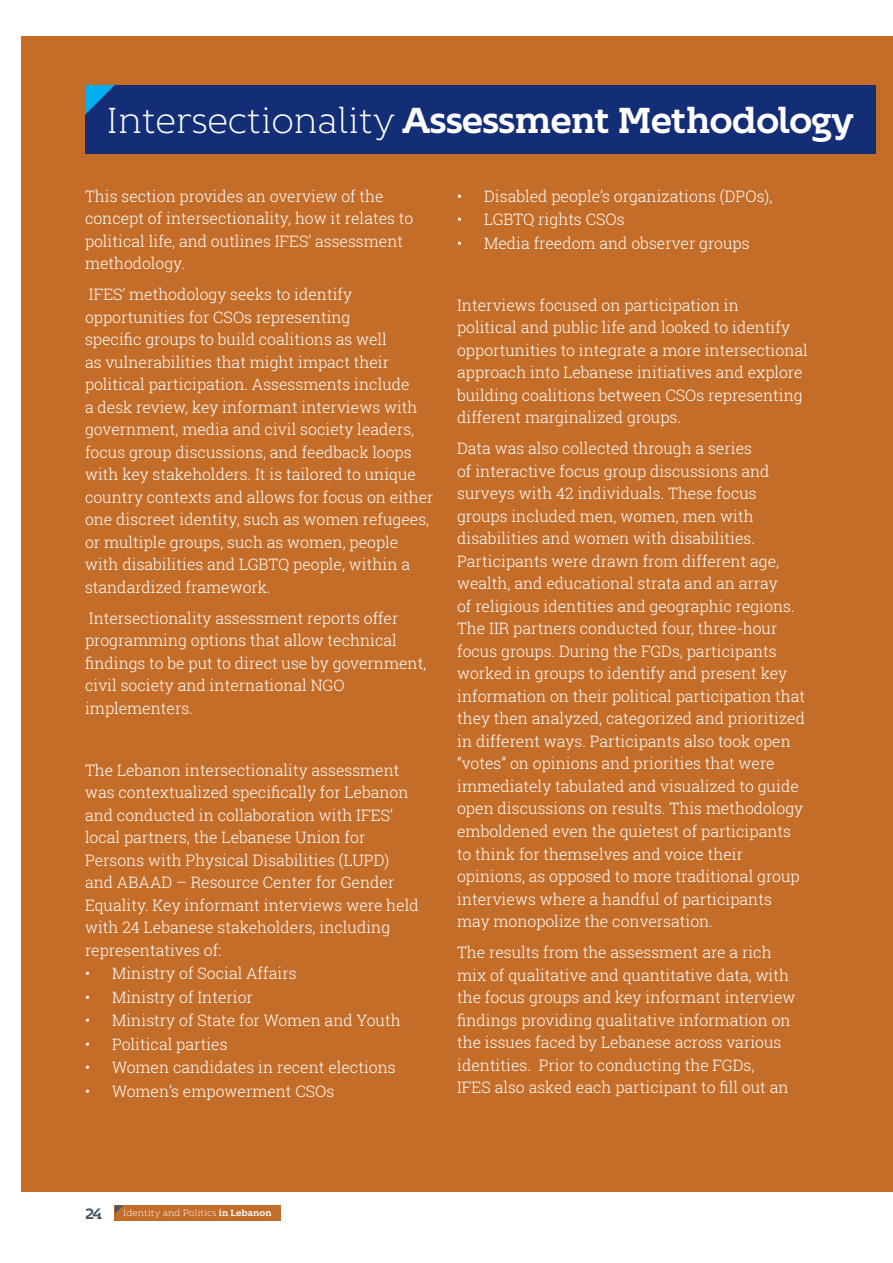
<style>
.page{position:relative;width:893px;height:1263px;background:#fff}
.page>*{position:absolute;margin:0;border:0;box-sizing:border-box;transform-origin:0 0}
.t1{font:700 36px "Kontrapunkt Bob";letter-spacing:-.03em;color:#fff}
.t2{font:300 15.75px/22.5px "Roboto Slab";color:#fff}
.t3{font:700 15px "Kontrapunkt Bob";color:#475765}
.t4{font:300 9px "Kontrapunkt Bob";color:#fff}
.s1{font-weight:300}
.s2{font-weight:700}
</style>
<div class="page">
<div style="left:115px;top:1205px;width:166px;height:15px;background:#c46d29"></div>
<svg style="left:115px;top:1205px;width:8px;height:9px"></svg>
<div style="left:21px;top:36px;width:872px;height:1155px;background:#c46d29"></div>
<div style="left:85px;top:85px;width:790px;height:69px;background:#132d77"></div>
<svg style="left:85px;top:85px;width:30px;height:30px"></svg>
<h1 class="t1" style="left:106px;top:99px;width:749px"><span class="s1">Intersectionality</span> Assessment Methodology</h1>
<p class="t2" style="left:85px;top:184px;width:330px">This section provides an overview of the concept of intersectionality, how it relates to political life, and outlines IFES’ assessment methodology.</p>
<p class="t2" style="left:85px;top:283px;width:350px">IFES’ methodology seeks to identify opportunities for CSOs representing<br>specific groups to build coalitions as well<br>as vulnerabilities that might impact their political participation. Assessments include<br>a desk review, key informant interviews with government, media and civil society leaders, focus group discussions, and feedback loops with key stakeholders. It is tailored to unique country contexts and allows for focus on either one discreet identity, such as women refugees, or multiple groups, such as women, people with disabilities and LGBTQ people, within a standardized framework.</p>
<p class="t2" style="left:85px;top:606px;width:343px">Intersectionality assessment reports offer programming options that allow technical findings to be put to direct use by government, civil society and international NGO implementers.</p>
<p class="t2" style="left:85px;top:758px;width:335px">The Lebanon intersectionality assessment was contextualized specifically for Lebanon and conducted in collaboration with IFES’ local partners, the Lebanese Union for Persons with Physical Disabilities (LUPD) and ABAAD – Resource Center for Gender Equality. Key informant interviews were held with 24 Lebanese stakeholders, including representatives of:</p>
<p class="t2" style="left:85px;top:962px;width:213px">• Ministry of Social Affairs</p>
<p class="t2" style="left:85px;top:985px;width:169px">• Ministry of Interior</p>
<p class="t2" style="left:85px;top:1009px;width:317px">• Ministry of State for Women and Youth</p>
<p class="t2" style="left:85px;top:1032px;width:144px">• Political parties</p>
<p class="t2" style="left:85px;top:1056px;width:312px">• Women candidates in recent elections</p>
<p class="t2" style="left:85px;top:1079px;width:251px">• Women’s empowerment CSOs</p>
<p class="t2" style="left:457px;top:184px;width:317px">• Disabled people’s organizations (DPOs),</p>
<p class="t2" style="left:457px;top:208px;width:169px">• LGBTQ rights CSOs</p>
<p class="t2" style="left:457px;top:231px;width:294px">• Media freedom and observer groups</p>
<p class="t2" style="left:457px;top:293px;width:352px">Interviews focused on participation in<br>political and public life and looked to identify opportunities to integrate a more intersectional approach into Lebanese initiatives and explore building coalitions between CSOs representing different marginalized groups.</p>
<p class="t2" style="left:457px;top:437px;width:350px">Data was also collected through a series<br>of interactive focus group discussions and surveys with 42 individuals. These focus groups included men, women, men with disabilities and women with disabilities.<br>Participants were drawn from different age, wealth, and educational strata and an array<br>of religious identities and geographic regions.<br>The IIR partners conducted four, three-hour focus groups. During the FGDs, participants worked in groups to identify and present key information on their political participation that they then analyzed, categorized and prioritized in different ways. Participants also took open “votes” on opinions and priorities that were immediately tabulated and visualized to guide open discussions on results. This methodology emboldened even the quietest of participants to think for themselves and voice their opinions, as opposed to more traditional group interviews where a handful of participants may monopolize the conversation.</p>
<p class="t2" style="left:457px;top:941px;width:340px">The results from the assessment are a rich mix of qualitative and quantitative data, with the focus groups and key informant interview findings providing qualitative information on the issues faced by Lebanese across various identities. Prior to conducting the FGDs,<br>IFES also asked each participant to fill out an</p>
<p class="t3" style="left:85px;top:1205px;width:19px">24</p>
<p class="t4" style="left:123px;top:1208px;width:150px">Identity and Politics <span class="s2">in Lebanon</span></p>
</div>
